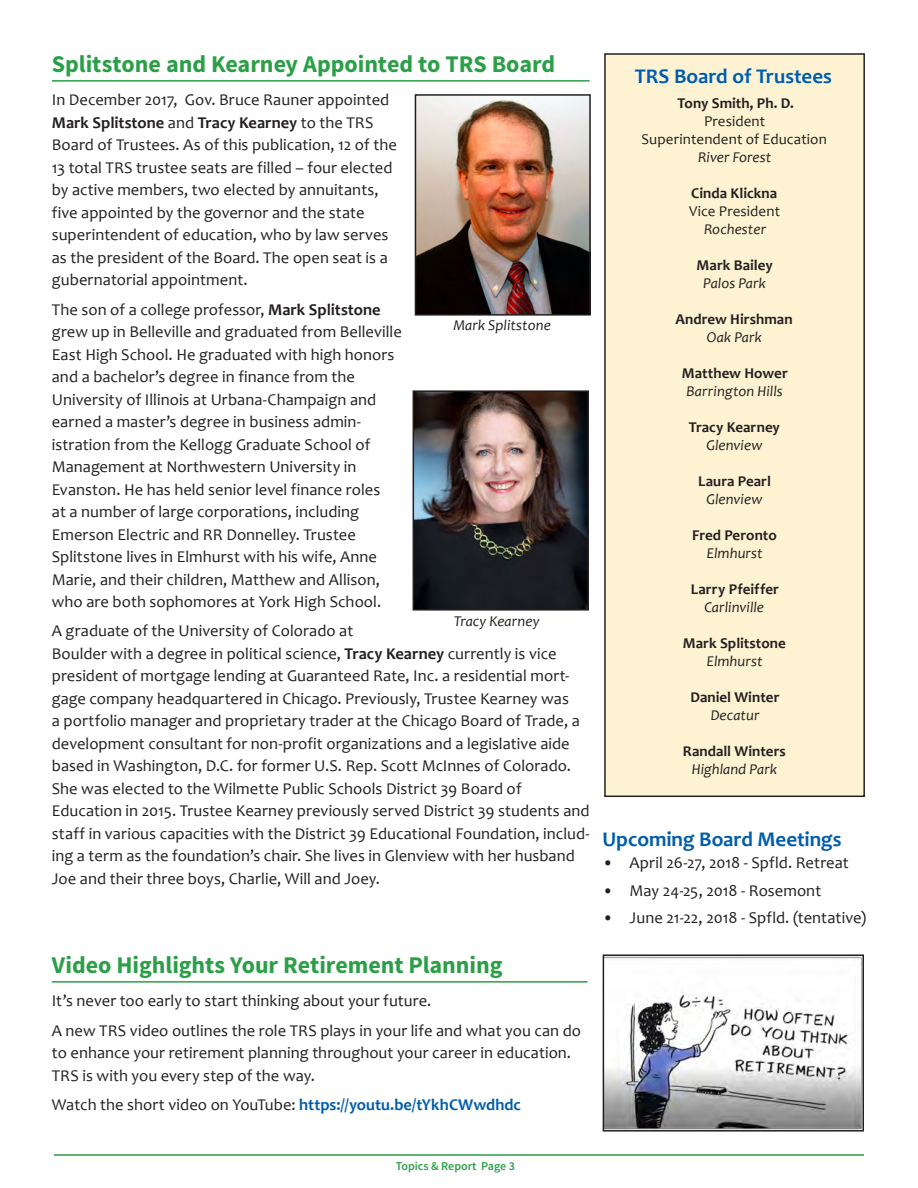
<style>
.page{position:relative;width:918px;height:1188px;background:#fff}
.page>*{position:absolute;margin:0;border:0;box-sizing:border-box;transform-origin:0 0}
.Subhead{font:700 24px "Source Sans Pro";letter-spacing:-.005em;color:#2b9f47}
.Subhead_1{font:700 21px "Candara";letter-spacing:-.005em;color:#015dab}
.Body_text{font:16.5px/22.5px "Candara";letter-spacing:.005em;color:#231f20}
.board{font:700 15px/18px "Candara";letter-spacing:.005em;color:#231f20;text-align:center}
.board-2{font:15px/18px "Candara";letter-spacing:.005em;color:#231f20;text-align:center}
.board-3{font:italic 15px/18px "Candara";letter-spacing:.005em;color:#231f20;text-align:center}
.t1{font:600 12px "Source Sans Pro";color:#2b9f47}
.s1{font-weight:700}
.s2{font-weight:700;color:#015dab}
.s3{font-style:italic}
.s4{font-weight:400;font-style:italic}
.s5{font-weight:700;font-style:normal}
</style>
<div class="page">
<hr style="left:54px;top:1154px;width:810px;height:2px;background:#2b9f47">
<div style="left:605px;top:54px;width:259px;height:742px;background:#fdf2d2"></div>
<svg style="left:634px;top:69px;width:35px;height:16px"></svg>
<svg style="left:675px;top:68px;width:157px;height:17px"></svg>
<div style="left:604px;top:53px;width:261px;height:744px;border:2px solid #231f20"></div>
<hr style="left:52px;top:80px;width:538px;height:2px;background:#2b9f47">
<img style="left:416px;top:393px;width:170px;height:215px">
<div style="left:413px;top:390px;width:176px;height:221px;border:2px solid #231f20"></div>
<img style="left:418px;top:97px;width:170px;height:216px">
<div style="left:415px;top:94px;width:176px;height:222px;border:2px solid #231f20"></div>
<hr style="left:52px;top:981px;width:536px;height:2px;background:#2b9f47">
<img style="left:606px;top:957px;width:255px;height:172px">
<div style="left:603px;top:954px;width:261px;height:178px;border:2px solid #231f20"></div>
<p class="Subhead" style="left:52px;top:49px;width:505px">Splitstone and Kearney Appointed to TRS Board</p>
<p class="Body_text" style="left:52px;top:89px;width:347px">In December 2017, Gov. Bruce Rauner appointed <span class="s1">Mark Splitstone</span> and <span class="s1">Tracy Kearney</span> to the TRS Board of Trustees. As of this publication, 12 of the 13 total TRS trustee seats are filled – four elected by active members, two elected by annuitants, five appointed by the governor and the state superintendent of education, who by law serves as the president of the Board. The open seat is a gubernatorial appointment.</p>
<p class="Body_text" style="left:52px;top:298px;width:352px">The son of a college professor, <span class="s1">Mark Splitstone </span>grew up in Belleville and graduated from Belleville East High School. He graduated with high honors and a bachelor’s degree in finance from the University of Illinois at Urbana-Champaign and earned a master’s degree in business admin&shy;istration from the Kellogg Graduate School of Management at Northwestern University in Evanston. He has held senior level finance roles<br>at a number of large corporations, including Emerson Electric and RR Donnelley. Trustee Splitstone lives in Elmhurst with his wife, Anne Marie, and their children, Matthew and Allison, who are both sophomores at York High School.</p>
<p class="Body_text" style="left:52px;top:620px;width:539px">A graduate of the University of Colorado at<br>Boulder with a degree in political science, <span class="s1">Tracy Kearney</span> currently is vice president of mortgage lending at Guaranteed Rate, Inc. a residential mort&shy;gage company headquartered in Chicago. Previously, Trustee Kearney was<br>a portfolio manager and proprietary trader at the Chicago Board of Trade, a development consultant for non-profit organizations and a legislative aide based in Washington, D.C. for former U.S. Rep. Scott McInnes of Colorado.<br>She was elected to the Wilmette Public Schools District 39 Board of Education in 2015. Trustee Kearney previously served District 39 students and staff in various capacities with the District 39 Educational Foundation, includ&shy;ing a term as the foundation’s chair. She lives in Glenview with her husband Joe and their three boys, Charlie, Will and Joey.</p>
<h2 class="board-3" style="left:453px;top:316px;width:99px">Mark Splitstone</h2>
<h2 class="board-3" style="left:454px;top:612px;width:87px">Tracy Kearney</h2>
<p class="Subhead" style="left:52px;top:950px;width:452px">Video Highlights Your Retirement Planning</p>
<p class="Body_text" style="left:52px;top:990px;width:381px">It’s never too early to start thinking about your future.</p>
<p class="Body_text" style="left:52px;top:1019px;width:531px">A new TRS video outlines the role TRS plays in your life and what you can do to enhance your retirement planning throughout your career in education.<br>TRS is with you every step of the way.</p>
<p class="Body_text" style="left:52px;top:1093px;width:471px">Watch the short video on YouTube: <span class="s2">https://youtu.be/tYkhCWwdhdc</span></p>
<p class="Subhead_1" style="left:635px;top:63px;width:199px">TRS Board of Trustees</p>
<p class="board-2" style="left:642px;top:94px;width:187px"><span class="s1">Tony Smith, Ph. D.<br></span>President<br>Superintendent of Education<br><span class="s3">River Forest</span></p>
<p class="board-2" style="left:689px;top:184px;width:92px"><span class="s1">Cinda Klickna<br></span>Vice President<br><span class="s3">Rochester</span></p>
<p class="board" style="left:697px;top:256px;width:78px">Mark Bailey<br><span class="s4">Palos Park</span></p>
<p class="board" style="left:675px;top:310px;width:119px">Andrew Hirshman<br><span class="s4">Oak Park</span></p>
<p class="board-3" style="left:682px;top:364px;width:107px"><span class="s5">Matthew Hower<br></span>Barrington Hills</p>
<p class="board" style="left:689px;top:418px;width:93px">Tracy Kearney<br><span class="s4">Glenview</span></p>
<p class="board" style="left:698px;top:472px;width:74px">Laura Pearl<br><span class="s4">Glenview</span></p>
<p class="board" style="left:692px;top:526px;width:86px">Fred Peronto<br><span class="s4">Elmhurst</span></p>
<p class="board" style="left:691px;top:580px;width:90px">Larry Pfeiffer<br><span class="s4">Carlinville</span></p>
<p class="board" style="left:683px;top:634px;width:104px">Mark Splitstone<br><span class="s4">Elmhurst</span></p>
<p class="board" style="left:690px;top:688px;width:91px">Daniel Winter<br><span class="s4">Decatur</span></p>
<p class="board" style="left:683px;top:742px;width:104px">Randall Winters<br><span class="s4">Highland Park</span></p>
<p class="Subhead_1" style="left:603px;top:826px;width:240px">Upcoming Board Meetings</p>
<p class="Body_text" style="left:603px;top:852px;width:248px">• April 26-27, 2018 - Spfld. Retreat</p>
<p class="Body_text" style="left:603px;top:879px;width:220px">• May 24-25, 2018 - Rosemont</p>
<p class="Body_text" style="left:603px;top:906px;width:265px">• June 21-22, 2018 - Spfld. (tentative)</p>
<p class="t1" style="left:396px;top:1159px;width:121px">Topics &amp; Report Page 3</p>
</div>
